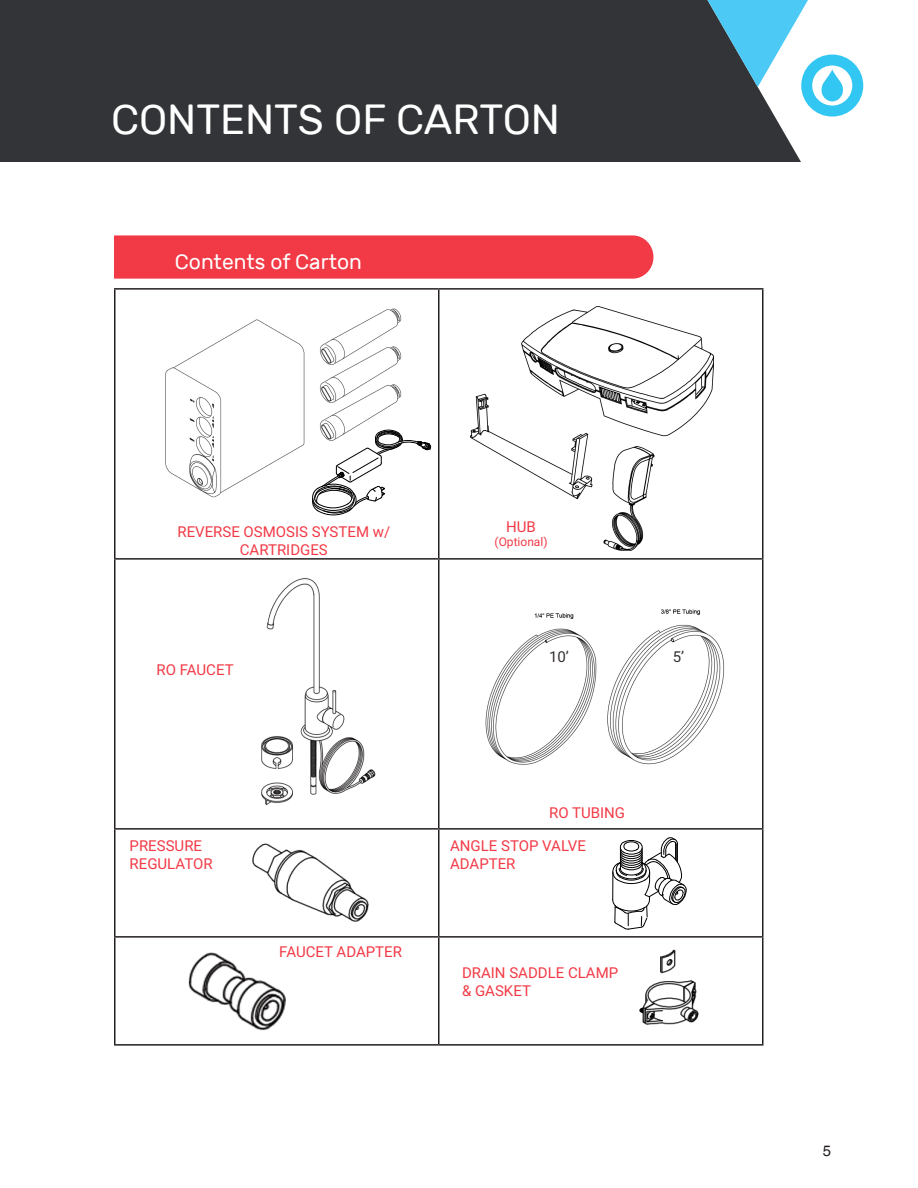
<style>
.page{position:relative;width:918px;height:1188px;background:#fff}
.page>*{position:absolute;margin:0;border:0;box-sizing:border-box;transform-origin:0 0}
.t1{font:42px "Rubik";color:#fff}
.t2{font:21px "Rubik";color:#fff}
.t3{font:15px/18px "Roboto";color:#f23a46}
.t4{font:15px "Roboto";color:#353031}
.t5{font:15px "Helvetica";color:#241f1f}
.t6{font:12px "Roboto";color:#f23a46}
</style>
<div class="page">
<div style="left:0;top:0;width:918px;height:162px;background:#323437"></div>
<div style="left:775px;top:0;width:143px;height:162px;background:#fff"></div>
<svg style="left:707px;top:0;width:156px;height:117px"></svg>
<hr style="left:114px;top:288px;width:325px;height:2px;background:#241f1f">
<hr style="left:114px;top:290px;width:2px;height:268px;background:#241f1f">
<hr style="left:439px;top:288px;width:325px;height:2px;background:#241f1f">
<hr style="left:438px;top:290px;width:2px;height:268px;background:#241f1f">
<hr style="left:762px;top:290px;width:2px;height:268px;background:#241f1f">
<hr style="left:114px;top:558px;width:325px;height:2px;background:#241f1f">
<hr style="left:114px;top:560px;width:2px;height:268px;background:#241f1f">
<hr style="left:439px;top:558px;width:325px;height:2px;background:#241f1f">
<hr style="left:438px;top:560px;width:2px;height:268px;background:#241f1f">
<hr style="left:762px;top:560px;width:2px;height:268px;background:#241f1f">
<hr style="left:114px;top:828px;width:325px;height:2px;background:#241f1f">
<hr style="left:114px;top:830px;width:2px;height:106px;background:#241f1f">
<hr style="left:439px;top:828px;width:325px;height:2px;background:#241f1f">
<hr style="left:438px;top:830px;width:2px;height:106px;background:#241f1f">
<hr style="left:762px;top:830px;width:2px;height:106px;background:#241f1f">
<hr style="left:114px;top:936px;width:325px;height:2px;background:#241f1f">
<hr style="left:114px;top:938px;width:2px;height:106px;background:#241f1f">
<hr style="left:439px;top:936px;width:325px;height:2px;background:#241f1f">
<hr style="left:438px;top:938px;width:2px;height:106px;background:#241f1f">
<hr style="left:762px;top:938px;width:2px;height:106px;background:#241f1f">
<hr style="left:114px;top:1044px;width:325px;height:2px;background:#241f1f">
<hr style="left:439px;top:1044px;width:325px;height:2px;background:#241f1f">
<img style="left:165px;top:308px;width:237px;height:190px">
<img style="left:261px;top:578px;width:115px;height:228px">
<img style="left:485px;top:609px;width:240px;height:156px">
<img style="left:252px;top:843px;width:117px;height:79px">
<svg style="left:612px;top:837px;width:74px;height:92px"></svg>
<img style="left:188px;top:952px;width:98px;height:79px">
<img style="left:639px;top:949px;width:60px;height:76px">
<img style="left:471px;top:306px;width:243px;height:245px">
<div style="left:114px;top:235px;width:539px;height:44px;background:#f23a46"></div>
<svg style="left:312px;top:429px;width:119px;height:87px"></svg>
<h1 class="t1" style="left:111px;top:96px;width:451px">CONTENTS OF CARTON</h1>
<h2 class="t2" style="left:175px;top:250px;width:188px">Contents of Carton</h2>
<p class="t3" style="left:177px;top:522px;width:214px;text-align:center">REVERSE OSMOSIS SYSTEM w/<br>CARTRIDGES</p>
<p class="t3" style="left:157px;top:660px;width:79px">RO FAUCET</p>
<p class="t3" style="left:506px;top:517px;width:31px">HUB</p>
<p class="t6" style="left:495px;top:534px;width:55px">(Optional)</p>
<p class="t4" style="left:549px;top:646px;width:21px">10’</p>
<p class="t4" style="left:673px;top:646px;width:13px">5’</p>
<p class="t3" style="left:130px;top:837px;width:85px">PRESSURE<br>REGULATOR</p>
<p class="t3" style="left:279px;top:942px;width:124px">FAUCET ADAPTER</p>
<p class="t3" style="left:549px;top:803px;width:77px">RO TUBING</p>
<p class="t3" style="left:450px;top:837px;width:137px">ANGLE STOP VALVE<br>ADAPTER</p>
<p class="t3" style="left:462px;top:964px;width:158px">DRAIN SADDLE CLAMP &amp; GASKET</p>
<p class="t5" style="left:823px;top:1142px;width:10px">5</p>
</div>
